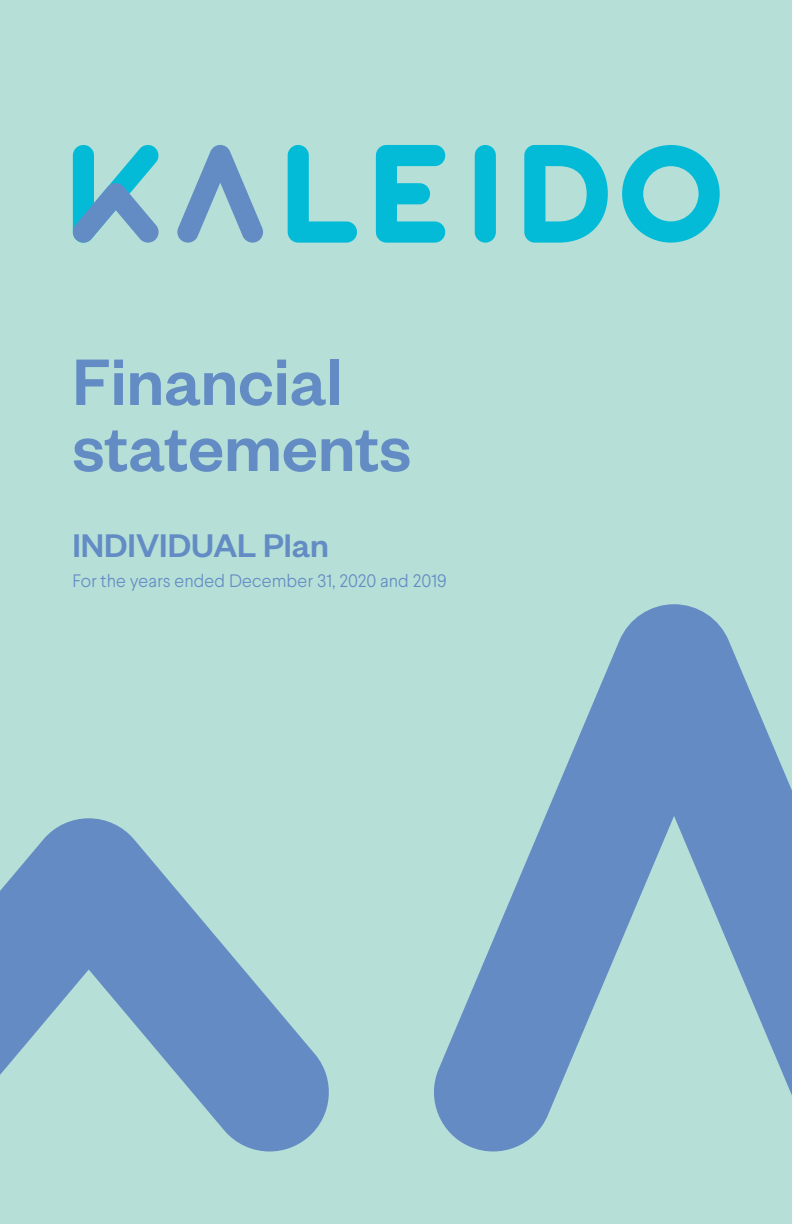
<style>
.page{position:relative;width:792px;height:1224px;background:#fff}
.page>*{position:absolute;margin:0;border:0;box-sizing:border-box;transform-origin:0 0}
.t1{font:500 72px/66px "Founders Grotesk";color:#638cc4}
.t2{font:500 36px "Founders Grotesk";color:#638cc4}
.t3{font:300 18px "Larsseit";color:#638cc4}
</style>
<div class="page">
<div style="left:0;top:0;width:792px;height:1223px;background:#b6e0d7"></div>
<svg style="left:177px;top:145px;width:86px;height:98px"></svg>
<svg style="left:288px;top:145px;width:69px;height:98px"></svg>
<div style="left:475px;top:145px;width:21px;height:98px;background:#03bbd7;border-radius:11px"></div>
<svg style="left:524px;top:145px;width:84px;height:98px"></svg>
<svg style="left:73px;top:145px;width:86px;height:98px"></svg>
<svg style="left:376px;top:145px;width:69px;height:98px"></svg>
<svg style="left:622px;top:145px;width:97px;height:97px"></svg>
<svg style="left:434px;top:604px;width:358px;height:547px"></svg>
<svg style="left:0;top:818px;width:329px;height:333px"></svg>
<h1 class="t1" style="left:72px;top:345px;width:340px">Financial statements</h1>
<h2 class="t2" style="left:72px;top:523px;width:258px">INDIVIDUAL Plan</h2>
<p class="t3" style="left:72px;top:569px;width:376px">For the years ended December 31, 2020 and 2019</p>
</div>
